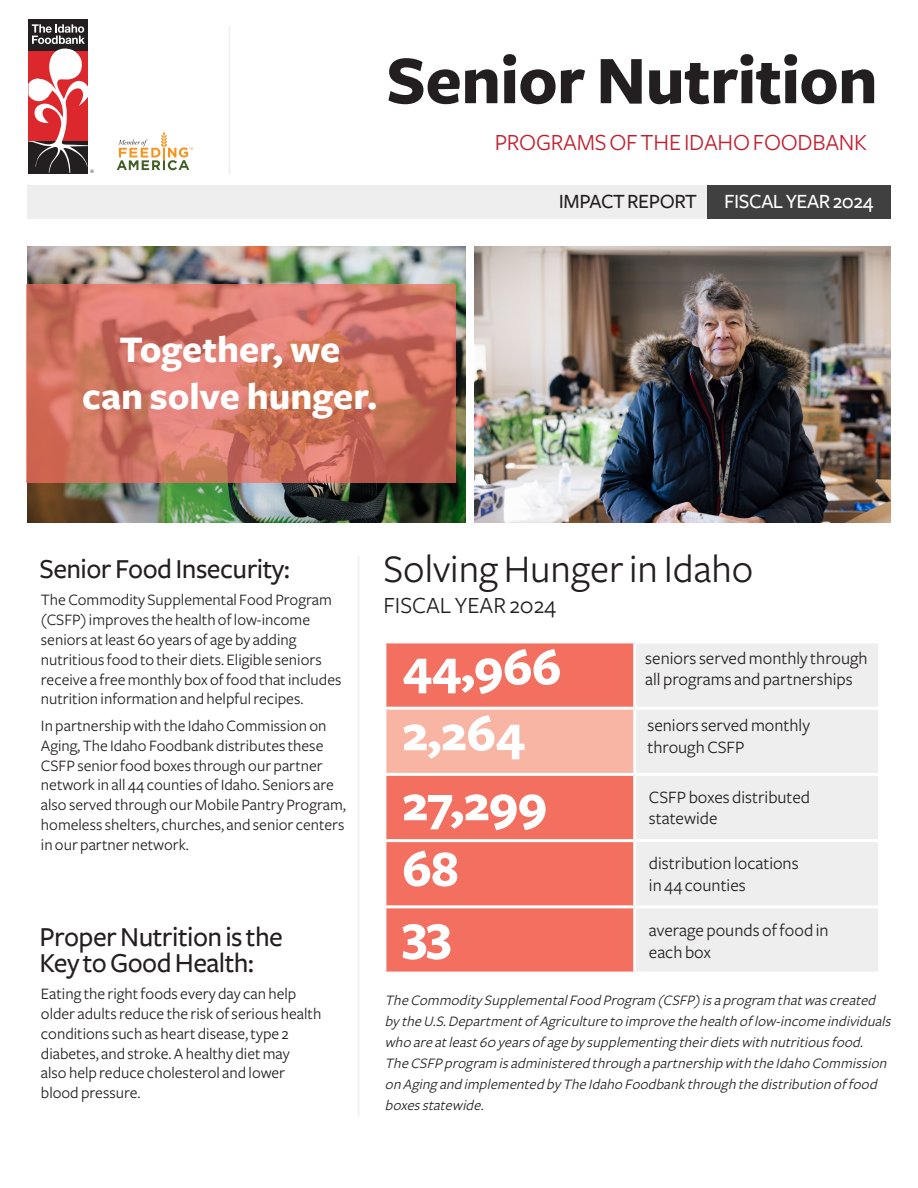
<style>
.page{position:relative;width:918px;height:1188px;background:#fff}
.page>*{position:absolute;margin:0;border:0;box-sizing:border-box;transform-origin:0 0}
.t1{font:700 70.5px "Freight Sans";letter-spacing:-.01em;color:#231f20}
.t2{font:700 52.5px "Freight Sans";letter-spacing:-.02em;color:#fff}
.t3{font:40.5px "Freight Sans";color:#231f20}
.t4{font:700 39px "Freight Sans";color:#fff}
.t5{font:500 28.5px/25.5px "Freight Sans";letter-spacing:-.02em;color:#231f20}
.t6{font:24px "Freight Sans";letter-spacing:-.01em;color:#c21f2e}
.t7{font:24px "Freight Sans";color:#231f20}
.t8{font:500 21px "Freight Sans";letter-spacing:-.02em;color:#fff}
.t9{font:500 21px "Freight Sans";letter-spacing:-.02em;color:#231f20}
.t10{font:18px/21.6px "Freight Sans";color:#231f20}
.t11{font:16.5px/19.8px "Freight Sans";color:#231f20}
.t12{font:italic 15px/21px "Freight Sans";color:#231f20}
</style>
<div class="page">
<img style="left:27px;top:246px;width:438px;height:276px">
<div style="left:385px;top:642px;width:250px;height:66px;background:#f37061"></div>
<div style="left:636px;top:644px;width:242px;height:327px;background:#eee"></div>
<div style="left:385px;top:708px;width:250px;height:66px;background:#f9b5a3"></div>
<div style="left:386px;top:776px;width:247px;height:196px;background:#f37061"></div>
<hr style="left:383px;top:640px;width:252px;height:3px;background:#fff">
<hr style="left:383px;top:643px;width:3px;height:64px;background:#fff">
<hr style="left:633px;top:643px;width:3px;height:64px;background:#fff">
<hr style="left:383px;top:707px;width:252px;height:3px;background:#fff">
<hr style="left:383px;top:710px;width:3px;height:63px;background:#fff">
<hr style="left:635px;top:707px;width:246px;height:3px;background:#fff">
<hr style="left:633px;top:710px;width:3px;height:63px;background:#fff">
<hr style="left:383px;top:773px;width:252px;height:3px;background:#fff">
<hr style="left:635px;top:773px;width:246px;height:3px;background:#fff">
<hr style="left:383px;top:839px;width:252px;height:3px;background:#fff">
<hr style="left:635px;top:839px;width:246px;height:3px;background:#fff">
<hr style="left:383px;top:905px;width:252px;height:3px;background:#fff">
<hr style="left:635px;top:905px;width:246px;height:3px;background:#fff">
<hr style="left:358px;top:556px;width:1px;height:561px;background:#eee">
<img style="left:474px;top:246px;width:417px;height:276px">
<svg style="left:26px;top:284px;width:430px;height:199px;background:#d07463"></svg>
<div style="left:28px;top:19px;width:60px;height:32px;background:#231f20"></div>
<svg style="left:28px;top:24px;width:66px;height:149px"></svg>
<svg style="left:117px;top:132px;width:76px;height:38px"></svg>
<hr style="left:229px;top:26px;width:1px;height:148px;background:#eee">
<div style="left:27px;top:185px;width:693px;height:34px;background:#eee"></div>
<div style="left:707px;top:185px;width:184px;height:34px;background:#404041"></div>
<p class="t1" style="left:386px;top:42px;width:493px">Senior Nutrition</p>
<p class="t6" style="left:495px;top:129px;width:374px">PROGRAMS OF THE IDAHO FOODBANK</p>
<p class="t4" style="left:119px;top:329px;width:222px">Together, we</p>
<p class="t4" style="left:82px;top:375px;width:297px">can solve hunger.</p>
<p class="t9" style="left:559px;top:190px;width:140px">IMPACT REPORT</p>
<p class="t8" style="left:724px;top:190px;width:151px">FISCAL YEAR2024</p>
<p class="t5" style="left:39px;top:557px;width:252px">Senior Food Insecurity:</p>
<p class="t3" style="left:383px;top:547px;width:372px">Solving Hunger in Idaho</p>
<p class="t7" style="left:383px;top:592px;width:174px">FISCAL YEAR 2024</p>
<p class="t11" style="left:41px;top:591px;width:302px">The Commodity Supplemental Food Program (CSFP) improves the health of low-income seniors at least 60 years of age by adding nutritious food to their diets. Eligible seniors receive a free monthly box of food that includes nutrition information and helpful recipes.</p>
<p class="t11" style="left:41px;top:716px;width:287px">In partnership with the Idaho Commission on<br>Aging, The Idaho Foodbank distributes these</p>
<p class="t11" style="left:41px;top:756px;width:307px">CSFP senior food boxes through our partner network in all 44 counties of Idaho. Seniors are also served through our Mobile Pantry Program, homeless shelters, churches, and senior centers in our partner network.</p>
<p class="t2" style="left:402px;top:639px;width:161px">44,966</p>
<p class="t2" style="left:402px;top:705px;width:125px">2,264</p>
<p class="t2" style="left:402px;top:775px;width:147px">27,299</p>
<p class="t2" style="left:402px;top:841px;width:58px">68</p>
<p class="t2" style="left:402px;top:905px;width:51px">33</p>
<p class="t10" style="left:645px;top:648px;width:224px">seniors served monthly through all programs and partnerships</p>
<p class="t10" style="left:647px;top:715px;width:164px">seniors served monthly through CSFP</p>
<p class="t10" style="left:649px;top:787px;width:163px">CSFP boxes distributed statewide</p>
<p class="t10" style="left:649px;top:853px;width:151px">distribution locations in 44 counties</p>
<p class="t10" style="left:649px;top:920px;width:181px">average pounds of food in each box</p>
<p class="t5" style="left:39px;top:925px;width:245px">Proper Nutrition is the<br>Key to Good Health:</p>
<p class="t11" style="left:41px;top:984px;width:282px">Eating the right foods every day can help older adults reduce the risk of serious health conditions such as heart disease, type 2 diabetes, and stroke. A healthy diet may<br>also help reduce cholesterol and lower blood pressure.</p>
<p class="t12" style="left:385px;top:990px;width:511px">The Commodity SupplementalFood Program (CSFP) isa program thatwascreated by the U.S.DepartmentofAgriculture to improve the health oflow-income individuals who are atleast60 yearsofage by supplementing theirdietswith nutritiousfood.<br>The CSFP program isadministered through a partnership with the Idaho Commission on Aging and implemented by The Idaho Foodbank through the distribution offood boxesstatewide.</p>
</div>
